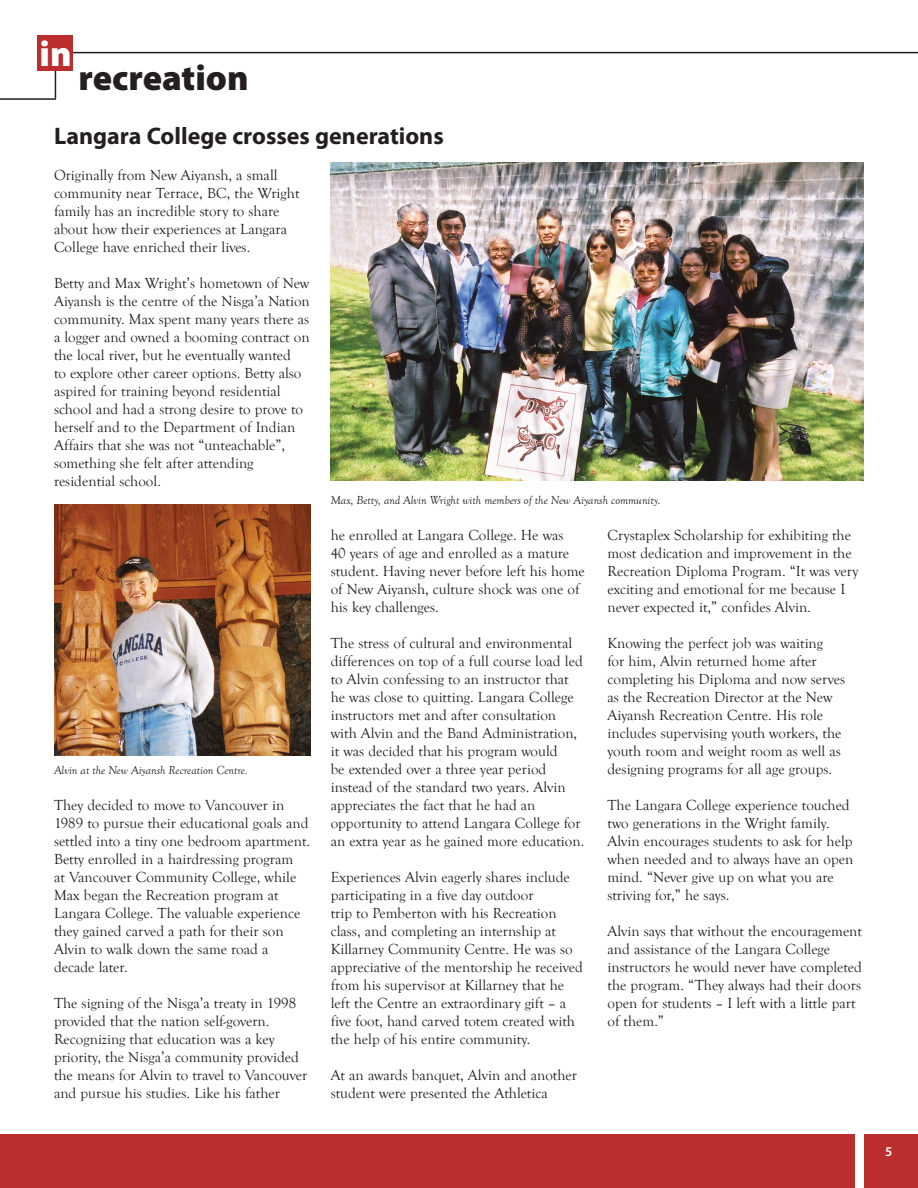
<style>
.page{position:relative;width:918px;height:1188px;background:#fff}
.page>*{position:absolute;margin:0;border:0;box-sizing:border-box;transform-origin:0 0}
.IN_type{font:900 36px "Myriad Pro";color:#231f20}
.IN_type-2{font:900 36px "Myriad Pro";color:#fff}
.Headline{font:700 24px "Myriad Pro";color:#231f20}
.body{font:15px/18px "Goudy Old Style T";color:#231f20}
.t1{font:600 13.5px "Myriad Pro";color:#fff}
.t2{font:italic 12px "Goudy Old Style T";color:#231f20}
</style>
<div class="page">
<div style="left:0;top:1134px;width:854px;height:54px;background:#bc2d2e"></div>
<div style="left:864px;top:1134px;width:54px;height:54px;background:#bc2d2e"></div>
<img style="left:331px;top:162px;width:533px;height:319px">
<img style="left:54px;top:505px;width:256px;height:251px">
<svg style="left:55px;top:71px;width:1px;height:27px"></svg>
<hr style="left:0;top:98px;width:56px;height:2px;background:#231f20">
<hr style="left:67px;top:52px;width:851px;height:1px;background:#231f20">
<div style="left:38px;top:36px;width:35px;height:35px;background:#bc2d2e"></div>
<p class="IN_type-2" style="left:40px;top:30px;width:34px">in</p>
<p class="IN_type" style="left:79px;top:54px;width:171px">recreation</p>
<p class="Headline" style="left:54px;top:120px;width:391px">Langara College crosses generations</p>
<p class="body" style="left:54px;top:166px;width:247px">Originally from New Aiyansh, a small community near Terrace, BC, the Wright family has an incredible story to share about how their experiences at Langara College have enriched their lives.</p>
<p class="body" style="left:54px;top:274px;width:257px">Betty and Max Wright’s hometown of New Aiyansh is the centre of the Nisga’a Nation community. Max spent many years there as a logger and owned a booming contract on the local river, but he eventually wanted<br>to explore other career options. Betty also aspired for training beyond residential school and had a strong desire to prove to herself and to the Department of Indian Affairs that she was not “unteachable”, something she felt after attending residential school.</p>
<p class="t2" style="left:54px;top:764px;width:195px">Alvin at the New Aiyansh Recreation Centre.</p>
<p class="body" style="left:54px;top:796px;width:258px">They decided to move to Vancouver in 1989 to pursue their educational goals and settled into a tiny one bedroom apartment.<br>Betty enrolled in a hairdressing program<br>at Vancouver Community College, while Max began the Recreation program at Langara College. The valuable experience they gained carved a path for their son Alvin to walk down the same road a decade later.</p>
<p class="body" style="left:54px;top:994px;width:255px">The signing of the Nisga’a treaty in 1998 provided that the nation self-govern.<br>Recognizing that education was a key priority, the Nisga’a community provided the means for Alvin to travel to Vancouver and pursue his studies. Like his father</p>
<p class="t2" style="left:331px;top:494px;width:331px">Max, Betty, and Alvin Wright with members of the New Aiyansh community.</p>
<p class="body" style="left:331px;top:526px;width:256px">he enrolled at Langara College. He was<br>40 years of age and enrolled as a mature student. Having never before left his home of New Aiyansh, culture shock was one of his key challenges.</p>
<p class="body" style="left:331px;top:634px;width:255px">The stress of cultural and environmental differences on top of a full course load led to Alvin confessing to an instructor that he was close to quitting. Langara College instructors met and after consultation with Alvin and the Band Administration, it was decided that his program would<br>be extended over a three year period instead of the standard two years. Alvin appreciates the fact that he had an opportunity to attend Langara College for an extra year as he gained more education.</p>
<p class="body" style="left:331px;top:868px;width:254px">Experiences Alvin eagerly shares include participating in a five day outdoor<br>trip to Pemberton with his Recreation class, and completing an internship at Killarney Community Centre. He was so appreciative of the mentorship he received from his supervisor at Killarney that he left the Centre an extraordinary gift – a five foot, hand carved totem created with the help of his entire community.</p>
<p class="body" style="left:331px;top:1066px;width:248px">At an awards banquet, Alvin and another student were presented the Athletica</p>
<p class="body" style="left:608px;top:526px;width:252px">Crystaplex Scholarship for exhibiting the most dedication and improvement in the Recreation Diploma Program. “It was very exciting and emotional for me because I never expected it,” confides Alvin.</p>
<p class="body" style="left:608px;top:634px;width:239px">Knowing the perfect job was waiting<br>for him, Alvin returned home after completing his Diploma and now serves as the Recreation Director at the New Aiyansh Recreation Centre. His role includes supervising youth workers, the youth room and weight room as well as designing programs for all age groups.</p>
<p class="body" style="left:608px;top:796px;width:247px">The Langara College experience touched two generations in the Wright family.<br>Alvin encourages students to ask for help when needed and to always have an open mind. “Never give up on what you are striving for,” he says.</p>
<p class="body" style="left:608px;top:922px;width:256px">Alvin says that without the encouragement and assistance of the Langara College instructors he would never have completed the program. “They always had their doors open for students – I left with a little part of them.”</p>
<p class="t1" style="left:885px;top:1143px;width:9px">5</p>
</div>
